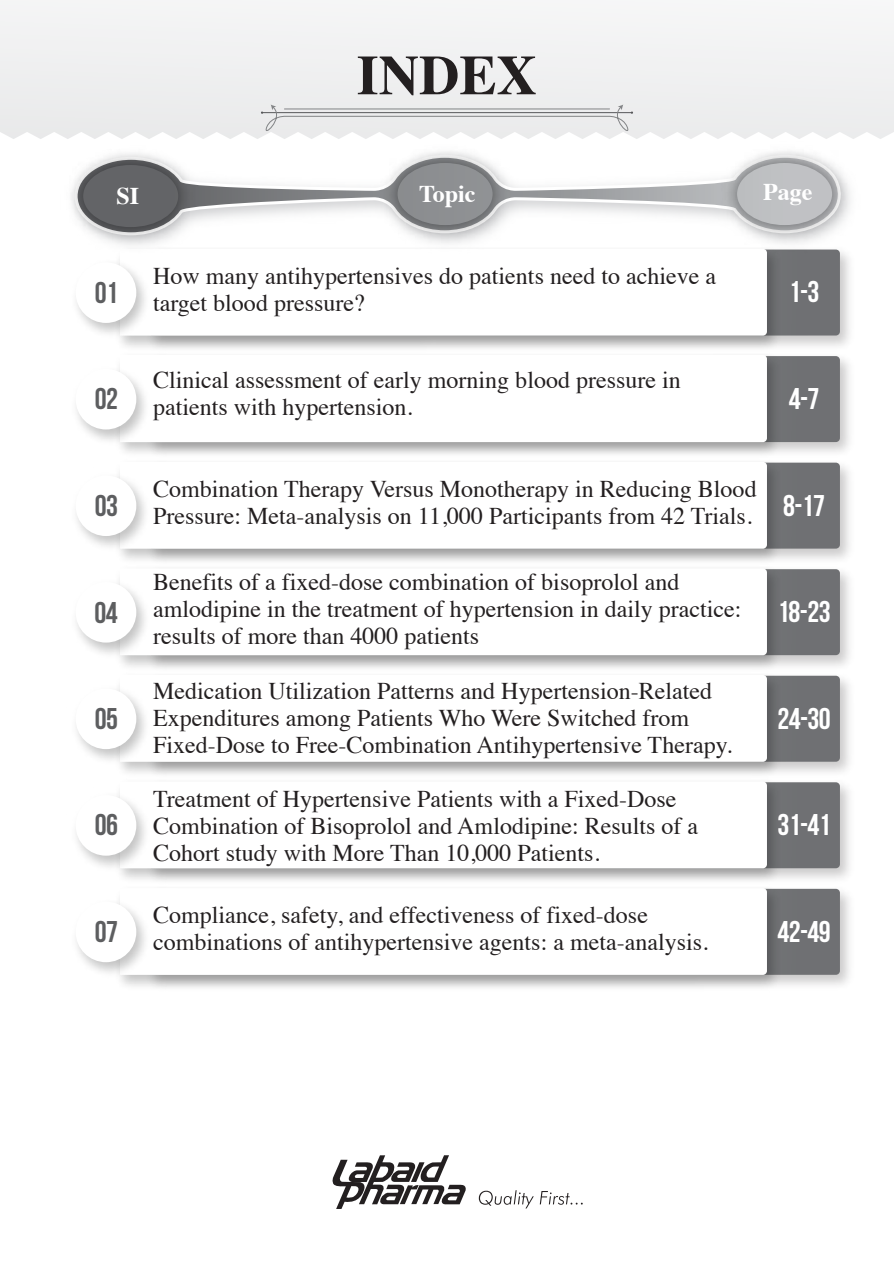
<style>
.page{position:relative;width:894px;height:1263px;background:#fff}
.page>*{position:absolute;margin:0;border:0;box-sizing:border-box;transform-origin:0 0}
.t1{font:700 55.8px "Times";color:#231f20}
.t2{font:700 30px "Bebas Neue";letter-spacing:-.02em;color:#fff}
.t3{font:700 30px "Bebas Neue";letter-spacing:-.02em;color:#5d5e60}
.t4{font:24px/27px "Times";color:#231f20}
.t5{font:700 24px "Times";color:#fff}
</style>
<div class="page">
<div style="left:0;top:1px;width:893px;height:138px;background:#f1f1f2"></div>
<svg style="left:332px;top:1155px;width:134px;height:54px"></svg>
<svg style="left:478px;top:1190px;width:55px;height:18px"></svg>
<svg style="left:539px;top:1191px;width:43px;height:13px"></svg>
<svg style="left:261px;top:105px;width:371px;height:34px;background:#e2e2e3"></svg>
<img style="left:784px;top:258px;width:66px;height:88px">
<div style="left:784px;top:258px;width:55px;height:77px;background:#6f7073"></div>
<img style="left:123px;top:258px;width:661px;height:89px">
<svg style="left:154px;top:258px;width:612px;height:77px"></svg>
<img style="left:76px;top:258px;width:78px;height:85px">
<div style="left:76px;top:262px;width:60px;height:61px;background:#fff;border-radius:50%"></div>
<img style="left:784px;top:357px;width:66px;height:95px">
<div style="left:784px;top:356px;width:55px;height:86px;background:#6f7073"></div>
<img style="left:124px;top:347px;width:660px;height:107px">
<svg style="left:124px;top:355px;width:642px;height:87px"></svg>
<img style="left:76px;top:361px;width:78px;height:88px">
<div style="left:76px;top:369px;width:60px;height:60px;background:#fff;border-radius:50%"></div>
<img style="left:784px;top:464px;width:66px;height:95px">
<div style="left:784px;top:462px;width:55px;height:87px;background:#6f7073"></div>
<img style="left:124px;top:454px;width:660px;height:107px">
<svg style="left:124px;top:462px;width:642px;height:87px"></svg>
<img style="left:76px;top:467px;width:78px;height:89px">
<div style="left:76px;top:475px;width:60px;height:61px;background:#fff;border-radius:50%"></div>
<img style="left:784px;top:570px;width:66px;height:96px">
<div style="left:784px;top:569px;width:55px;height:86px;background:#6f7073"></div>
<img style="left:122px;top:561px;width:662px;height:106px">
<svg style="left:122px;top:568px;width:644px;height:87px"></svg>
<img style="left:76px;top:574px;width:78px;height:88px">
<div style="left:76px;top:582px;width:60px;height:60px;background:#fff;border-radius:50%"></div>
<img style="left:784px;top:677px;width:66px;height:95px">
<div style="left:784px;top:675px;width:55px;height:87px;background:#6f7073"></div>
<img style="left:122px;top:667px;width:662px;height:106px">
<svg style="left:122px;top:675px;width:644px;height:87px"></svg>
<img style="left:76px;top:681px;width:78px;height:87px">
<div style="left:76px;top:688px;width:60px;height:61px;background:#fff;border-radius:50%"></div>
<img style="left:784px;top:783px;width:66px;height:96px">
<div style="left:784px;top:782px;width:55px;height:86px;background:#6f7073"></div>
<img style="left:123px;top:773px;width:661px;height:107px">
<svg style="left:123px;top:781px;width:643px;height:87px"></svg>
<img style="left:76px;top:787px;width:78px;height:88px">
<div style="left:76px;top:795px;width:60px;height:60px;background:#fff;border-radius:50%"></div>
<img style="left:784px;top:890px;width:66px;height:95px">
<div style="left:784px;top:888px;width:55px;height:87px;background:#6f7073"></div>
<img style="left:123px;top:880px;width:661px;height:108px">
<svg style="left:123px;top:888px;width:643px;height:87px"></svg>
<img style="left:76px;top:894px;width:78px;height:88px">
<div style="left:76px;top:901px;width:60px;height:61px;background:#fff;border-radius:50%"></div>
<img style="left:766px;top:250px;width:82px;height:8px">
<img style="left:71px;top:151px;width:779px;height:99px">
<svg style="left:83px;top:163px;width:748px;height:64px"></svg>
<h1 class="t1" style="left:357px;top:22px;width:181px">INDEX</h1>
<p class="t5" style="left:116px;top:173px;width:24px">SI</p>
<p class="t5" style="left:419px;top:171px;width:58px">Topic</p>
<p class="t5" style="left:762px;top:169px;width:51px">Page</p>
<p class="t3" style="left:95px;top:276px;width:25px">01</p>
<p class="t4" style="left:153px;top:260px;width:564px">How many antihypertensives do patients need to achieve a target blood pressure?</p>
<p class="t2" style="left:788px;top:275px;width:32px">1-3</p>
<p class="t3" style="left:95px;top:382px;width:25px">02</p>
<p class="t4" style="left:153px;top:364px;width:529px">Clinical assessment of early morning blood pressure in patients with hypertension.</p>
<p class="t2" style="left:788px;top:382px;width:32px">4-7</p>
<p class="t3" style="left:95px;top:489px;width:25px">03</p>
<p class="t4" style="left:153px;top:473px;width:605px">Combination Therapy Versus Monotherapy in Reducing Blood<br>Pressure: Meta-analysis on 11,000 Participants from 42 Trials.</p>
<p class="t2" style="left:782px;top:489px;width:43px">8-17</p>
<p class="t3" style="left:94px;top:596px;width:25px">04</p>
<p class="t3" style="left:95px;top:702px;width:25px">05</p>
<p class="t3" style="left:95px;top:808px;width:25px">06</p>
<p class="t4" style="left:153px;top:566px;width:589px">Benefits of a fixed-dose combination of bisoprolol and amlodipine in the treatment of hypertension in daily practice: results of more than 4000 patients</p>
<p class="t4" style="left:153px;top:675px;width:580px">Medication Utilization Patterns and Hypertension-Related<br>Expenditures among Patients Who Were Switched from<br>Fixed-Dose to Free-Combination Antihypertensive Therapy.</p>
<p class="t4" style="left:153px;top:783px;width:546px">Treatment of Hypertensive Patients with a Fixed-Dose<br>Combination of Bisoprolol and Amlodipine: Results of a<br>Cohort study with More Than 10,000 Patients.</p>
<p class="t2" style="left:777px;top:595px;width:55px">18-23</p>
<p class="t2" style="left:777px;top:702px;width:55px">24-30</p>
<p class="t2" style="left:777px;top:808px;width:55px">31-41</p>
<p class="t3" style="left:95px;top:915px;width:25px">07</p>
<p class="t4" style="left:153px;top:899px;width:556px">Compliance, safety, and effectiveness of fixed-dose combinations of antihypertensive agents: a meta-analysis.</p>
<p class="t2" style="left:777px;top:915px;width:55px">42-49</p>
</div>
